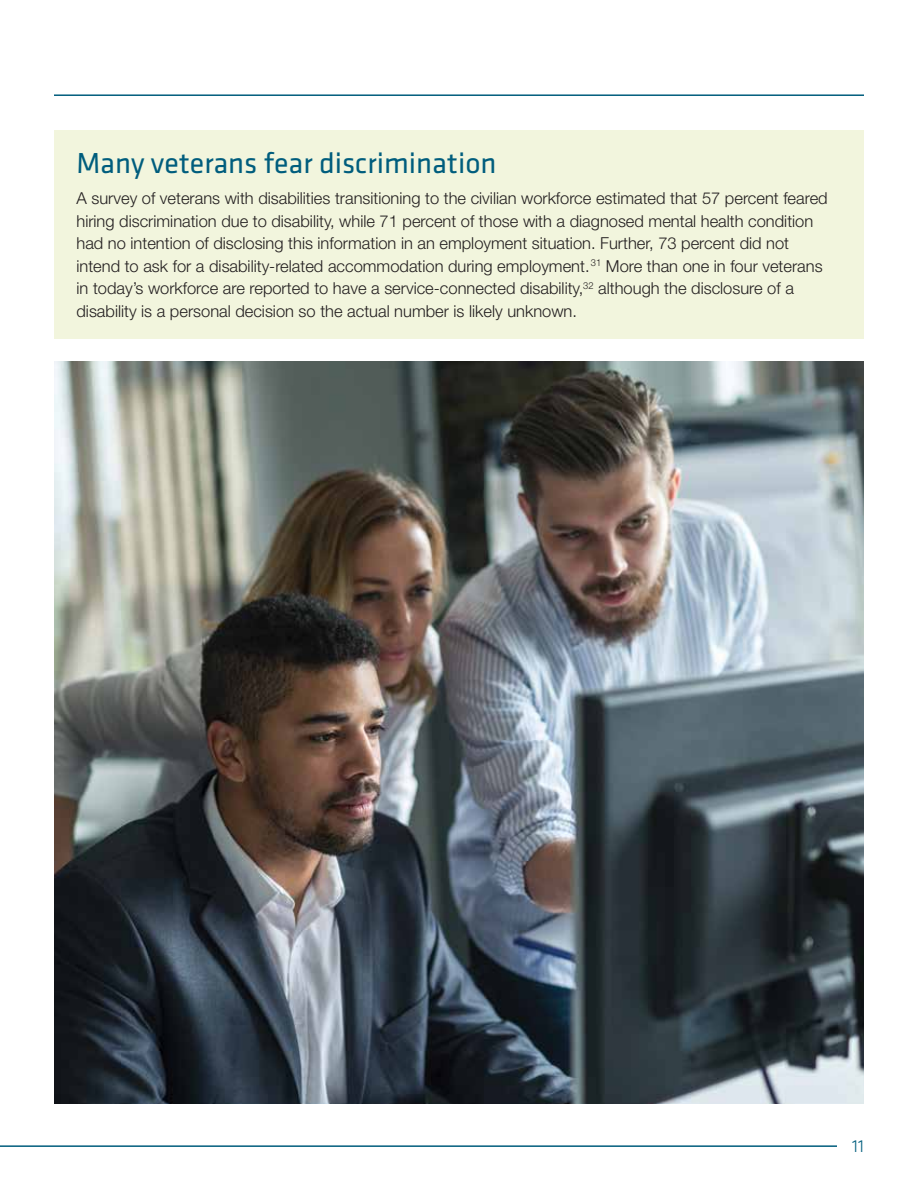
<style>
.page{position:relative;width:918px;height:1188px;background:#fff}
.page>*{position:absolute;margin:0;border:0;box-sizing:border-box;transform-origin:0 0}
.t1{font:30px "Klavika";color:#005d7d}
.t2{font:300 18px "Klavika";color:#005d7d}
.t3{font:300 16.5px/22.5px "Helvetica Neue LT Std";color:#231f20}
</style>
<div class="page">
<hr style="left:0;top:1145px;width:837px;height:2px;background:#005d7d">
<hr style="left:54px;top:94px;width:810px;height:2px;background:#005d7d">
<div style="left:54px;top:130px;width:810px;height:209px;background:#f2f5dd"></div>
<img style="left:54px;top:362px;width:810px;height:742px">
<h1 class="t1" style="left:76px;top:143px;width:422px">Many veterans fear discrimination</h1>
<p class="t3" style="left:76px;top:187px;width:753px">A survey of veterans with disabilities transitioning to the civilian workforce estimated that 57 percent feared hiring discrimination due to disability, while 71 percent of those with a diagnosed mental health condition had no intention of disclosing this information in an employment situation. Further, 73 percent did not intend to ask for a disability-related accommodation during employment. <sup>31</sup> More than one in four veterans in today’s workforce are reported to have a service-connected disability,<sup>32</sup> although the disclosure of a disability is a personal decision so the actual number is likely unknown.</p>
<p class="t2" style="left:852px;top:1135px;width:13px">11</p>
</div>
